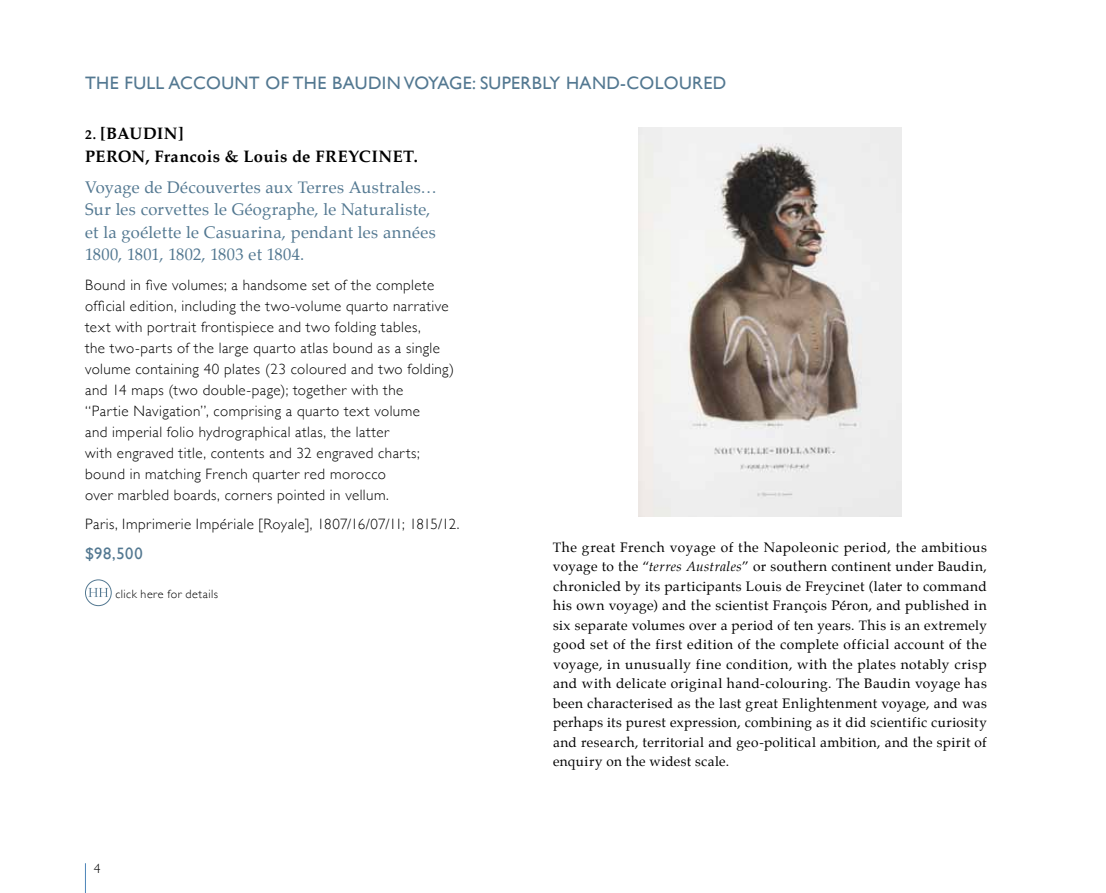
<style>
.page{position:relative;width:1106px;height:893px;background:#fff}
.page>*{position:absolute;margin:0;border:0;box-sizing:border-box;transform-origin:0 0}
.t1{font:18px "Gill Sans";letter-spacing:.02em;color:#537891}
.t2{font:16.5px/22.5px "Palatino";letter-spacing:.015em;color:#537891}
.t3{font:700 16.5px/22.5px "Palatino";letter-spacing:.025em;color:#000}
.t4{font:16.5px "Gill Sans";color:#537891}
.t5{font:300 15px/21px "Gill Sans";letter-spacing:.03em;color:#000}
.t6{font:13.5px/19.5px "Palatino";letter-spacing:.03em;color:#000;text-align:justify}
.t7{font:300 13.5px "Gill Sans";color:#000}
.t8{font:300 12px "Gill Sans";letter-spacing:.04em;color:#000}
.s1{font-size:13.5px}
.s2{font-style:italic}
</style>
<div class="page">
<hr style="left:85px;top:863px;width:1px;height:30px;background:#4c85b8">
<div style="left:85px;top:579px;width:27px;height:27px;border:1px solid #537891;border-radius:50%"></div>
<svg style="left:88px;top:588px;width:20px;height:9px"></svg>
<img style="left:638px;top:128px;width:263px;height:389px">
<h1 class="t1" style="left:85px;top:72px;width:643px">THE FULL ACCOUNT OF THE BAUDIN VOYAGE: SUPERBLY HAND-COLOURED</h1>
<p class="t3" style="left:85px;top:122px;width:334px"><span class="s1">2.</span> [BAUDIN]<br>PERON, Francois &amp; Louis de FREYCINET.</p>
<p class="t2" style="left:85px;top:176px;width:353px">Voyage de Découvertes aux Terres Australes… Sur les corvettes le Géographe, le Naturaliste, et la goélette le Casuarina, pendant les années 1800, 1801, 1802, 1803 et 1804.</p>
<p class="t5" style="left:85px;top:273px;width:371px">Bound in five volumes; a handsome set of the complete official edition, including the two-volume quarto narrative text with portrait frontispiece and two folding tables,<br>the two-parts of the large quarto atlas bound as a single volume containing 40 plates (23 coloured and two folding) and 14 maps (two double-page); together with the<br>“Partie Navigation”, comprising a quarto text volume<br>and imperial folio hydrographical atlas, the latter<br>with engraved title, contents and 32 engraved charts; bound in matching French quarter red morocco<br>over marbled boards, corners pointed in vellum.</p>
<p class="t5" style="left:85px;top:513px;width:376px">Paris, Imprimerie Impériale [Royale], 1807/16/07/11; 1815/12.</p>
<p class="t4" style="left:85px;top:543px;width:59px">$98,500</p>
<p class="t8" style="left:115px;top:584px;width:104px">click here for details</p>
<p class="t6" style="left:553px;top:537px;width:435px">The great French voyage of the Napoleonic period, the ambitious voyage to the “<span class="s2">terres Australes</span>” or southern continent under Baudin, chronicled by its participants Louis de Freycinet (later to command his own voyage) and the scientist François Péron, and published in six separate volumes over a period of ten years. This is an extremely good set of the first edition of the complete official account of the voyage, in unusually fine condition, with the plates notably crisp and with delicate original hand-colouring. The Baudin voyage has been characterised as the last great Enlightenment voyage, and was perhaps its purest expression, combining as it did scientific curiosity and research, territorial and geo-political ambition, and the spirit of enquiry on the widest scale.</p>
<p class="t7" style="left:94px;top:857px;width:8px">4</p>
</div>
